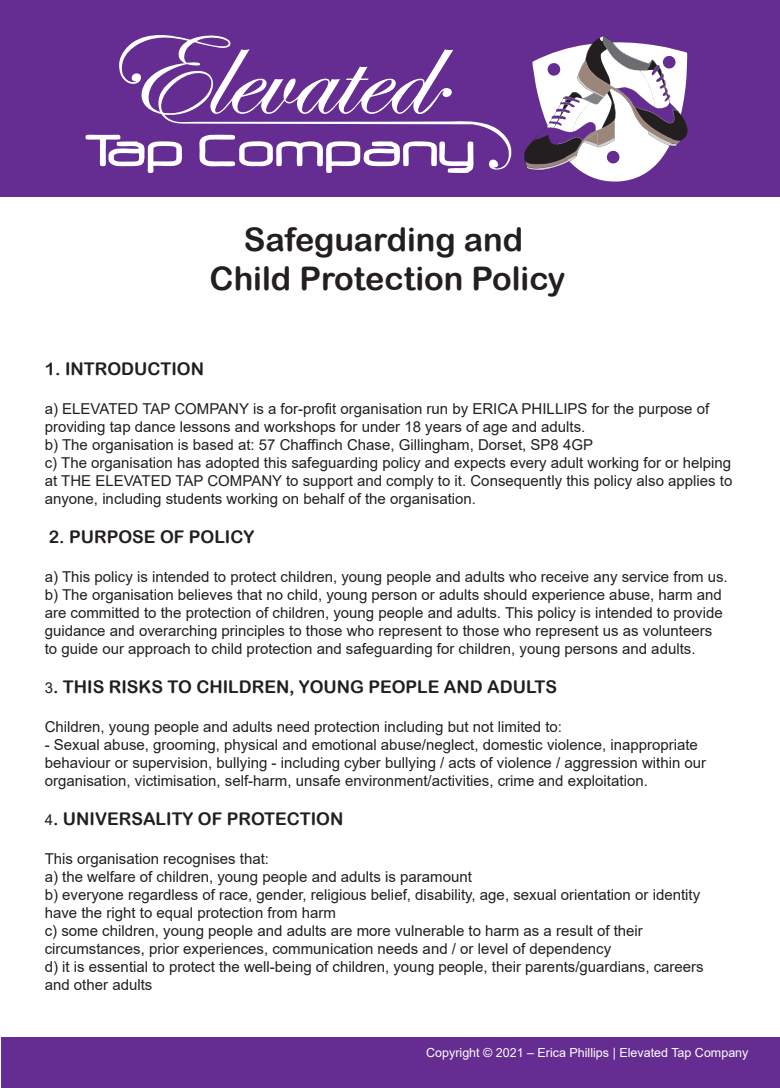
<style>
.page{position:relative;width:780px;height:1088px;background:#fff}
.page>*{position:absolute;margin:0;border:0;box-sizing:border-box;transform-origin:0 0}
.t1{font:32.5px/39px "Arial Rounded MT Bold";color:#231f20;text-align:center}
.t2{font:17.5px "Arial Rounded MT Bold";color:#231f20}
.t3{font:15px/18px "Arial";color:#231f20}
.t4{font:12.5px "Arial";color:#fff}
.s1{font-family:"Arial";font-size:15px}
</style>
<div class="page">
<div style="left:0;top:0;width:780px;height:197px;background:#652d91"></div>
<svg style="left:524px;top:36px;width:164px;height:146px"></svg>
<svg style="left:119px;top:35px;width:392px;height:135px"></svg>
<svg style="left:210px;top:49px;width:243px;height:67px"></svg>
<svg style="left:85px;top:134px;width:97px;height:39px"></svg>
<svg style="left:199px;top:135px;width:275px;height:38px"></svg>
<div style="left:1px;top:1037px;width:779px;height:51px;background:#652d91"></div>
<p class="t1" style="left:209px;top:219px;width:357px">Safeguarding and<br>Child Protection Policy</p>
<p class="t2" style="left:45px;top:358px;width:161px">1. INTRODUCTION</p>
<p class="t3" style="left:45px;top:400px;width:689px">a) ELEVATED TAP COMPANY is a for-profit organisation run by ERICA PHILLIPS for the purpose of providing tap dance lessons and workshops for under 18 years of age and adults.<br>b) The organisation is based at: 57 Chaffinch Chase, Gillingham, Dorset, SP8 4GP<br>c) The organisation has adopted this safeguarding policy and expects every adult working for or helping at THE ELEVATED TAP COMPANY to support and comply to it. Consequently this policy also applies to anyone, including students working on behalf of the organisation.</p>
<p class="t2" style="left:49px;top:526px;width:207px">2. PURPOSE OF POLICY</p>
<p class="t3" style="left:45px;top:568px;width:684px">a) This policy is intended to protect children, young people and adults who receive any service from us. b) The organisation believes that no child, young person or adults should experience abuse, harm and are committed to the protection of children, young people and adults. This policy is intended to provide guidance and overarching principles to those who represent to those who represent us as volunteers to guide our approach to child protection and safeguarding for children, young persons and adults.</p>
<p class="t2" style="left:45px;top:676px;width:513px"><span class="s1">3</span>. THIS RISKS TO CHILDREN, YOUNG PEOPLE AND ADULTS</p>
<p class="t3" style="left:45px;top:718px;width:519px">Children, young people and adults need protection including but not limited to:</p>
<p class="t3" style="left:45px;top:736px;width:663px">- Sexual abuse, grooming, physical and emotional abuse/neglect, domestic violence, inappropriate behaviour or supervision, bullying - including cyber bullying / acts of violence / aggression within our organisation, victimisation, self-harm, unsafe environment/activities, crime and exploitation.</p>
<p class="t2" style="left:45px;top:808px;width:300px"><span class="s1">4</span>. UNIVERSALITY OF PROTECTION</p>
<p class="t3" style="left:45px;top:850px;width:660px">This organisation recognises that:<br>a) the welfare of children, young people and adults is paramount<br>b) everyone regardless of race, gender, religious belief, disability, age, sexual orientation or identity have the right to equal protection from harm<br>c) some children, young people and adults are more vulnerable to harm as a result of their circumstances, prior experiences, communication needs and / or level of dependency<br>d) it is essential to protect the well-being of children, young people, their parents/guardians, careers and other adults</p>
<p class="t4" style="left:426px;top:1044px;width:324px">Copyright © 2021 – Erica Phillips | Elevated Tap Company</p>
</div>
